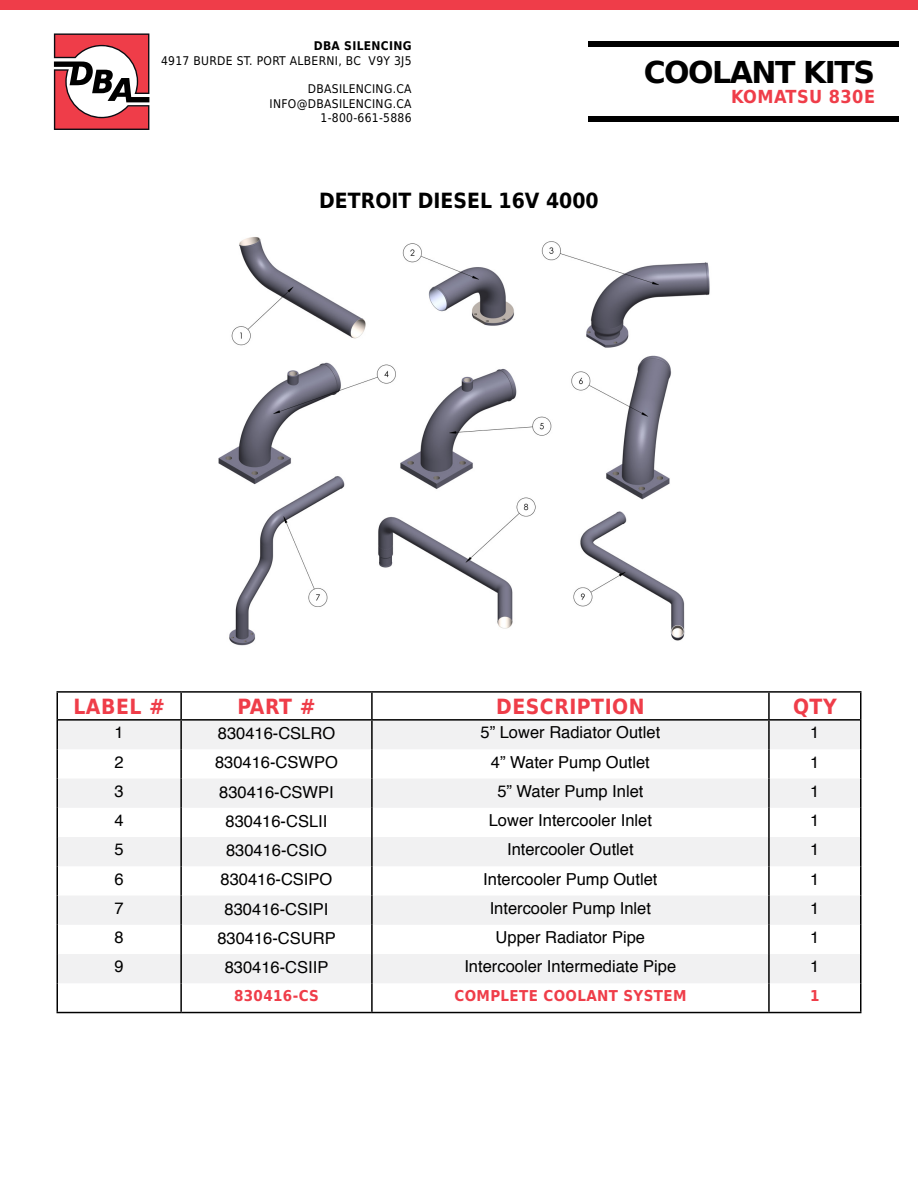
<style>
.page{position:relative;width:918px;height:1188px;background:#fff}
.page>*{position:absolute;margin:0;border:0;box-sizing:border-box;transform-origin:0 0}
.t1{font:700 30px "DejaVu Sans";letter-spacing:-.05em;color:#000}
.t2{font:700 21px "DejaVu Sans Condensed";letter-spacing:.025em;color:#ef3d49}
.t3{font:700 21px "DejaVu Sans Condensed";color:#000}
.t4{font:700 18px "DejaVu Sans Condensed";letter-spacing:.025em;color:#ef3d49}
.t5{font:16.5px "Helvetica";color:#000}
.t6{font:700 15px "DejaVu Sans Condensed";letter-spacing:.025em;color:#ef3d49}
.t7{font:12px/14.4px "DejaVu Sans Condensed";letter-spacing:.025em;color:#000}
.t8{font:700 12px "DejaVu Sans Condensed";letter-spacing:.025em;color:#000}
</style>
<div class="page">
<svg style="left:54px;top:33px;width:95px;height:97px"></svg>
<div style="left:588px;top:116px;width:311px;height:6px;background:#000"></div>
<div style="left:588px;top:41px;width:311px;height:6px;background:#000"></div>
<div style="left:0;top:0;width:918px;height:10px;background:#ef3d49"></div>
<svg style="left:58px;top:721px;width:802px;height:262px;fill:#f1f1f2"></svg>
<hr style="left:57px;top:691px;width:124px;height:2px;background:#000">
<hr style="left:181px;top:691px;width:191px;height:2px;background:#000">
<hr style="left:372px;top:691px;width:397px;height:2px;background:#000">
<hr style="left:769px;top:691px;width:92px;height:2px;background:#000">
<hr style="left:180px;top:693px;width:2px;height:26px;background:#000">
<hr style="left:371px;top:693px;width:2px;height:26px;background:#000">
<hr style="left:768px;top:693px;width:2px;height:26px;background:#000">
<hr style="left:58px;top:719px;width:123px;height:2px;background:#000">
<hr style="left:181px;top:719px;width:191px;height:2px;background:#000">
<hr style="left:372px;top:719px;width:397px;height:2px;background:#000">
<hr style="left:769px;top:719px;width:91px;height:2px;background:#000">
<hr style="left:371px;top:721px;width:2px;height:28px;background:#000">
<hr style="left:768px;top:721px;width:2px;height:28px;background:#000">
<hr style="left:371px;top:749px;width:2px;height:30px;background:#000">
<hr style="left:768px;top:749px;width:2px;height:30px;background:#000">
<hr style="left:371px;top:779px;width:2px;height:29px;background:#000">
<hr style="left:768px;top:779px;width:2px;height:29px;background:#000">
<hr style="left:371px;top:808px;width:2px;height:29px;background:#000">
<hr style="left:768px;top:808px;width:2px;height:29px;background:#000">
<hr style="left:371px;top:837px;width:2px;height:29px;background:#000">
<hr style="left:768px;top:837px;width:2px;height:29px;background:#000">
<hr style="left:371px;top:866px;width:2px;height:30px;background:#000">
<hr style="left:768px;top:866px;width:2px;height:30px;background:#000">
<hr style="left:371px;top:896px;width:2px;height:29px;background:#000">
<hr style="left:768px;top:896px;width:2px;height:29px;background:#000">
<hr style="left:371px;top:925px;width:2px;height:29px;background:#000">
<hr style="left:768px;top:925px;width:2px;height:29px;background:#000">
<svg style="left:860px;top:693px;width:1px;height:56px"></svg>
<hr style="left:860px;top:749px;width:1px;height:30px;background:#000">
<svg style="left:860px;top:779px;width:1px;height:87px"></svg>
<hr style="left:860px;top:866px;width:1px;height:30px;background:#000">
<svg style="left:57px;top:693px;width:1px;height:56px"></svg>
<hr style="left:57px;top:749px;width:1px;height:30px;background:#000">
<svg style="left:57px;top:779px;width:1px;height:87px"></svg>
<hr style="left:57px;top:866px;width:1px;height:30px;background:#000">
<hr style="left:180px;top:721px;width:2px;height:28px;background:#000">
<hr style="left:180px;top:749px;width:2px;height:30px;background:#000">
<hr style="left:180px;top:779px;width:2px;height:29px;background:#000">
<hr style="left:180px;top:808px;width:2px;height:29px;background:#000">
<hr style="left:180px;top:837px;width:2px;height:29px;background:#000">
<hr style="left:180px;top:866px;width:2px;height:30px;background:#000">
<hr style="left:180px;top:896px;width:2px;height:29px;background:#000">
<hr style="left:180px;top:925px;width:2px;height:29px;background:#000">
<hr style="left:180px;top:954px;width:2px;height:29px;background:#000">
<svg style="left:57px;top:896px;width:1px;height:116px"></svg>
<hr style="left:180px;top:983px;width:2px;height:29px;background:#000">
<svg style="left:860px;top:896px;width:1px;height:116px"></svg>
<hr style="left:57px;top:1012px;width:124px;height:1px;background:#000">
<hr style="left:181px;top:1012px;width:191px;height:1px;background:#000">
<hr style="left:372px;top:1012px;width:397px;height:1px;background:#000">
<hr style="left:769px;top:1012px;width:92px;height:1px;background:#000">
<hr style="left:371px;top:954px;width:2px;height:29px;background:#000">
<hr style="left:768px;top:954px;width:2px;height:29px;background:#000">
<hr style="left:371px;top:983px;width:2px;height:29px;background:#000">
<hr style="left:768px;top:983px;width:2px;height:29px;background:#000">
<img style="left:218px;top:237px;width:492px;height:409px">
<p class="t8" style="left:314px;top:36px;width:99px">DBA SILENCING</p>
<p class="t7" style="left:161px;top:53px;width:252px">4917 BURDE ST. PORT ALBERNI, BC V9Y 3J5</p>
<p class="t7" style="left:308px;top:82px;width:17px">DBAS</p>
<p class="t7" style="left:339px;top:82px;width:66px">ILENCING.CA</p>
<p class="t7" style="left:270px;top:96px;width:55px">INFO@DBAS</p>
<p class="t7" style="left:321px;top:96px;width:93px;text-indent:19px">ILENCING.CA<br>1-800-661-5886</p>
<p class="t3" style="left:319px;top:183px;width:15px">DETRO</p>
<p class="t3" style="left:391px;top:183px;width:209px">IT DIESEL 16V 4000</p>
<h1 class="t1" style="left:644px;top:48px;width:233px">COOLANT KITS</h1>
<p class="t4" style="left:731px;top:82px;width:146px">KOMATSU 830E</p>
<p class="t2" style="left:73px;top:689px;width:93px">LABEL #</p>
<p class="t2" style="left:237px;top:689px;width:80px">PART #</p>
<p class="t2" style="left:496px;top:689px;width:147px">DESCRI PTION</p>
<p class="t2" style="left:793px;top:689px;width:45px">QTY</p>
<p class="t5" style="left:115px;top:720px;width:11px">1</p>
<p class="t5" style="left:218px;top:720px;width:119px">830416-CSLRO</p>
<p class="t5" style="left:481px;top:720px;width:181px">5” Lower Radiator Outlet</p>
<p class="t5" style="left:810px;top:720px;width:11px">1</p>
<p class="t5" style="left:115px;top:749px;width:11px">2</p>
<p class="t5" style="left:215px;top:750px;width:124px">830416-CSWPO</p>
<p class="t5" style="left:491px;top:749px;width:160px">4” Water Pump Outlet</p>
<p class="t5" style="left:810px;top:749px;width:11px">1</p>
<p class="t5" style="left:115px;top:778px;width:11px">3</p>
<p class="t5" style="left:219px;top:779px;width:116px">830416-CSWPI</p>
<p class="t5" style="left:497px;top:778px;width:148px">5” Water Pump Inlet</p>
<p class="t5" style="left:810px;top:778px;width:11px">1</p>
<p class="t5" style="left:115px;top:808px;width:11px">4</p>
<p class="t5" style="left:226px;top:808px;width:103px">830416-CSLII</p>
<p class="t5" style="left:489px;top:808px;width:165px">Lower Intercooler Inlet</p>
<p class="t5" style="left:810px;top:808px;width:11px">1</p>
<p class="t5" style="left:115px;top:837px;width:11px">5</p>
<p class="t5" style="left:226px;top:838px;width:102px">830416-CSIO</p>
<p class="t5" style="left:507px;top:837px;width:128px">Intercooler Outlet</p>
<p class="t5" style="left:810px;top:837px;width:11px">1</p>
<p class="t5" style="left:115px;top:866px;width:11px">6</p>
<p class="t5" style="left:221px;top:867px;width:113px">830416-CSIPO</p>
<p class="t5" style="left:483px;top:866px;width:176px">Intercooler Pump Outlet</p>
<p class="t5" style="left:810px;top:866px;width:11px">1</p>
<p class="t5" style="left:115px;top:895px;width:11px">7</p>
<p class="t5" style="left:225px;top:896px;width:105px">830416-CSIPI</p>
<p class="t5" style="left:490px;top:895px;width:163px">Intercooler Pump Inlet</p>
<p class="t5" style="left:810px;top:895px;width:11px">1</p>
<p class="t5" style="left:115px;top:925px;width:11px">8</p>
<p class="t5" style="left:217px;top:925px;width:120px">830416-CSURP</p>
<p class="t5" style="left:496px;top:925px;width:151px">Upper Radiator Pipe</p>
<p class="t5" style="left:810px;top:925px;width:11px">1</p>
<p class="t5" style="left:115px;top:954px;width:11px">9</p>
<p class="t5" style="left:225px;top:955px;width:105px">830416-CSIIP</p>
<p class="t5" style="left:464px;top:954px;width:213px">Intercooler Intermediate Pipe</p>
<p class="t5" style="left:810px;top:954px;width:11px">1</p>
<p class="t6" style="left:234px;top:984px;width:86px">830416-CS</p>
<p class="t6" style="left:454px;top:983px;width:231px">COM PLETE COOLANT SYSTEM</p>
<p class="t6" style="left:810px;top:983px;width:11px">1</p>
</div>
